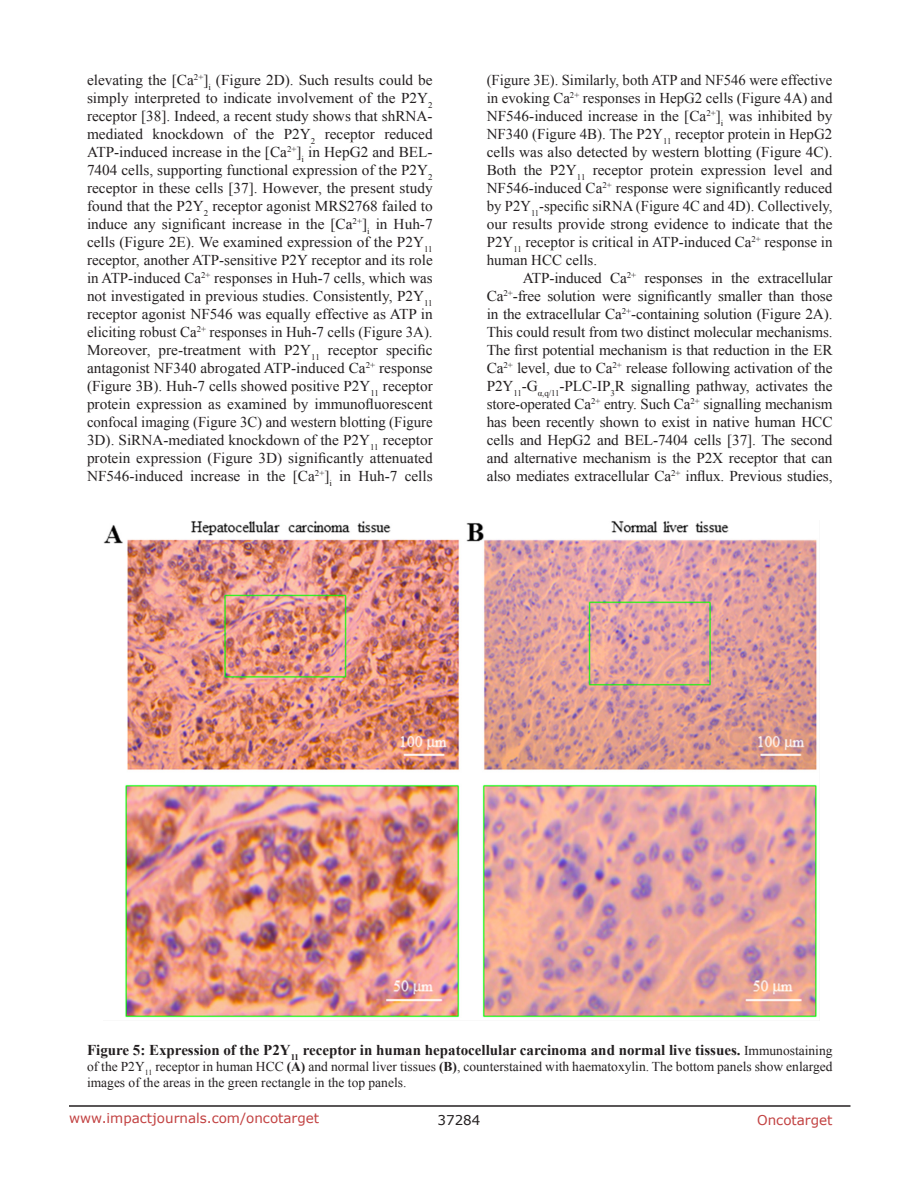
<style>
.page{position:relative;width:918px;height:1188px;background:#fff}
.page>*{position:absolute;margin:0;border:0;box-sizing:border-box;transform-origin:0 0}
.BodyText{font:15px/18px "Times New Roman";color:#231f20;text-align:justify}
.figuretext{font:700 15px "Times New Roman";color:#231f20}
.figuretext-2{font:13.5px/16.2px "Times New Roman";color:#231f20}
.t1{font:13.5px "Verdana";color:#c24141}
.t2{font:13.5px "Verdana";color:#231f20}
.s1{font-weight:400;font-size:13.5px}
.s2{font-weight:700}
</style>
<div class="page">
<hr style="left:69px;top:1105px;width:781px;height:2px;background:#231f20">
<img style="left:104px;top:521px;width:713px;height:497px">
<p class="BodyText" style="left:87px;top:71px;width:347px">elevating the [Ca<sup>2+</sup>]<sub>i</sub> (Figure 2D). Such results could be simply interpreted to indicate involvement of the P2Y<sub>2 </sub>receptor [38]. Indeed, a recent study shows that shRNA&shy;mediated knockdown of the P2Y<sub>2</sub> receptor reduced ATP-induced increase in the [Ca<sup>2+</sup>]<sub>i</sub> in HepG2 and BEL-7404 cells, supporting functional expression of the P2Y<sub>2 </sub>receptor in these cells [37]. However, the present study found that the P2Y<sub>2</sub> receptor agonist MRS2768 failed to induce any significant increase in the [Ca<sup>2+</sup>]<sub>i</sub> in Huh-7 cells (Figure 2E). We examined expression of the P2Y<sub>11 </sub>receptor, another ATP-sensitive P2Y receptor and its role in ATP-induced Ca<sup>2+</sup> responses in Huh-7 cells, which was not investigated in previous studies. Consistently, P2Y<sub>11 </sub>receptor agonist NF546 was equally effective as ATP in eliciting robust Ca<sup>2+</sup> responses in Huh-7 cells (Figure 3A).<br>Moreover, pre-treatment with P2Y<sub>11</sub> receptor specific antagonist NF340 abrogated ATP-induced Ca<sup>2+</sup> response (Figure 3B). Huh-7 cells showed positive P2Y<sub>11</sub> receptor protein expression as examined by immunofluorescent confocal imaging (Figure 3C) and western blotting (Figure 3D). SiRNA-mediated knockdown of the P2Y<sub>11</sub> receptor protein expression (Figure 3D) significantly attenuated NF546-induced increase in the [Ca<sup>2+</sup>]<sub>i</sub> in Huh-7 cells</p>
<p class="BodyText" style="left:487px;top:71px;width:347px">(Figure 3E). Similarly, both ATP and NF546 were effective in evoking Ca<sup>2+</sup> responses in HepG2 cells (Figure 4A) and NF546-induced increase in the [Ca<sup>2+</sup>]<sub>i</sub> was inhibited by NF340 (Figure 4B). The P2Y<sub>11</sub> receptor protein in HepG2 cells was also detected by western blotting (Figure 4C).<br>Both the P2Y<sub>11</sub> receptor protein expression level and NF546-induced Ca<sup>2+</sup> response were significantly reduced by P2Y<sub>11</sub>-specific siRNA (Figure 4C and 4D). Collectively, our results provide strong evidence to indicate that the P2Y<sub>11</sub> receptor is critical in ATP-induced Ca<sup>2+</sup> response in human HCC cells.</p>
<p class="BodyText" style="left:487px;top:269px;width:347px;text-indent:36px">ATP-induced Ca<sup>2+</sup> responses in the extracellular Ca<sup>2+</sup>-free solution were significantly smaller than those in the extracellular Ca<sup>2+</sup>-containing solution (Figure 2A).<br>This could result from two distinct molecular mechanisms.<br>The first potential mechanism is that reduction in the ER Ca<sup>2+</sup> level, due to Ca<sup>2+</sup> release following activation of the P2Y<sub>11</sub>-G<sub>α,q/11</sub>-PLC-IP<sub>3</sub>R signalling pathway, activates the store-operated Ca<sup>2+</sup> entry. Such Ca<sup>2+</sup> signalling mechanism has been recently shown to exist in native human HCC cells and HepG2 and BEL-7404 cells [37]. The second and alternative mechanism is the P2X receptor that can also mediates extracellular Ca<sup>2+</sup> influx. Previous studies,</p>
<p class="figuretext" style="left:87px;top:1039px;width:747px">Figure 5: Expression of the P2Y<sub>11</sub> receptor in human hepatocellular carcinoma and normal live tissues. <span class="s1">Immunostaining</span></p>
<p class="figuretext-2" style="left:87px;top:1058px;width:747px">of the P2Y<sub>11</sub> receptor in human HCC <span class="s2">(A)</span> and normal liver tissues <span class="s2">(B)</span>, counterstained with haematoxylin. The bottom panels show enlarged images of the areas in the green rectangle in the top panels.</p>
<p class="t1" style="left:69px;top:1109px;width:252px">www.impactjournals.com/oncotarget</p>
<p class="t2" style="left:438px;top:1111px;width:44px">37284</p>
<p class="t1" style="left:757px;top:1111px;width:77px">Oncotarget</p>
</div>
